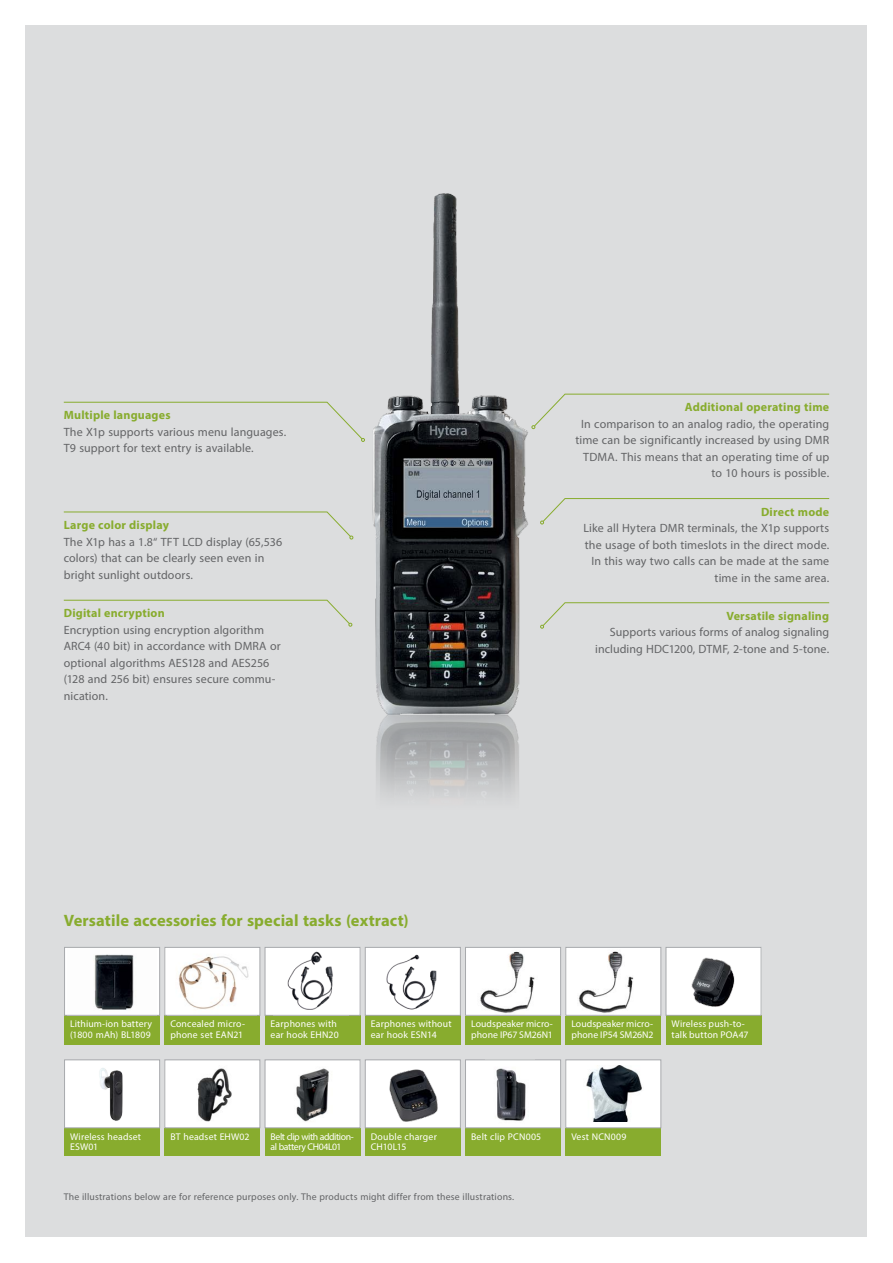
<style>
.page{position:relative;width:893px;height:1263px;background:#fff}
.page>*{position:absolute;margin:0;border:0;box-sizing:border-box;transform-origin:0 0}
.Text_-_Headline_11pt{font:700 16.5px "Myriad Pro";letter-spacing:.005em;color:#88ac2e}
.Text_-_Fließtext_8pt{font:12px/16.5px "Myriad Pro";letter-spacing:.01em;color:#636466}
.Text_-_Subhead_8pt{font:700 12px "Myriad Pro";letter-spacing:.015em;color:#88ac2e}
.Zubehör_-_Fließtext{font:9.75px/10.5px "Myriad Pro";letter-spacing:.015em;color:#fff}
.Tabelle_-_Fließtext{font:9.75px "Myriad Pro";letter-spacing:.02em;color:#636466}
.Zubehör_-_Fließtext-2{font:9.75px/10.5px "Myriad Pro";letter-spacing:-.045em;color:#fff}
</style>
<div class="page">
<div style="left:26px;top:26px;width:841px;height:1211px;background:#dcddde"></div>
<img style="left:350px;top:193px;width:193px;height:603px">
<svg style="left:63px;top:511px;width:290px;height:28px"></svg>
<svg style="left:63px;top:599px;width:289px;height:28px"></svg>
<svg style="left:63px;top:401px;width:302px;height:41px"></svg>
<svg style="left:531px;top:393px;width:299px;height:36px"></svg>
<svg style="left:540px;top:602px;width:290px;height:27px"></svg>
<div style="left:64px;top:1016px;width:96px;height:29px;background:#88ac2e"></div>
<div style="left:65px;top:947px;width:95px;height:68px;background:#fff"></div>
<img style="left:94px;top:954px;width:40px;height:56px">
<div style="left:64px;top:947px;width:96px;height:69px;border:1px solid #a7a9ac"></div>
<div style="left:565px;top:1016px;width:96px;height:29px;background:#88ac2e"></div>
<img style="left:567px;top:949px;width:92px;height:65px">
<div style="left:565px;top:947px;width:96px;height:69px;border:1px solid #a7a9ac"></div>
<div style="left:365px;top:1016px;width:96px;height:29px;background:#88ac2e"></div>
<img style="left:367px;top:949px;width:92px;height:65px">
<div style="left:365px;top:947px;width:96px;height:69px;border:1px solid #a7a9ac"></div>
<div style="left:365px;top:1128px;width:96px;height:28px;background:#88ac2e"></div>
<div style="left:365px;top:1060px;width:95px;height:68px;background:#fff"></div>
<img style="left:389px;top:1069px;width:49px;height:53px">
<div style="left:365px;top:1059px;width:96px;height:69px;border:1px solid #a7a9ac"></div>
<div style="left:164px;top:1016px;width:96px;height:29px;background:#88ac2e"></div>
<div style="left:165px;top:947px;width:95px;height:68px;background:#fff"></div>
<img style="left:178px;top:956px;width:71px;height:53px">
<div style="left:164px;top:947px;width:96px;height:69px;border:1px solid #a7a9ac"></div>
<div style="left:465px;top:1016px;width:96px;height:29px;background:#88ac2e"></div>
<img style="left:467px;top:949px;width:92px;height:65px">
<div style="left:465px;top:947px;width:96px;height:69px;border:1px solid #a7a9ac"></div>
<div style="left:465px;top:1128px;width:96px;height:28px;background:#88ac2e"></div>
<div style="left:465px;top:1060px;width:96px;height:68px;background:#fff"></div>
<img style="left:496px;top:1068px;width:30px;height:53px">
<div style="left:465px;top:1059px;width:96px;height:69px;border:1px solid #a7a9ac"></div>
<div style="left:565px;top:1128px;width:96px;height:28px;background:#88ac2e"></div>
<div style="left:566px;top:1060px;width:95px;height:68px;background:#fff"></div>
<img style="left:586px;top:1066px;width:56px;height:56px">
<div style="left:565px;top:1059px;width:96px;height:69px;border:1px solid #a7a9ac"></div>
<div style="left:265px;top:1016px;width:95px;height:29px;background:#88ac2e"></div>
<div style="left:265px;top:947px;width:95px;height:68px;background:#fff"></div>
<img style="left:287px;top:951px;width:46px;height:59px">
<div style="left:265px;top:947px;width:95px;height:69px;border:1px solid #a7a9ac"></div>
<div style="left:265px;top:1128px;width:95px;height:28px;background:#88ac2e"></div>
<div style="left:265px;top:1060px;width:95px;height:68px;background:#fff"></div>
<img style="left:296px;top:1068px;width:33px;height:54px">
<div style="left:265px;top:1059px;width:95px;height:69px;border:1px solid #a7a9ac"></div>
<div style="left:64px;top:1128px;width:96px;height:28px;background:#88ac2e"></div>
<div style="left:65px;top:1060px;width:95px;height:68px;background:#fff"></div>
<img style="left:99px;top:1068px;width:24px;height:53px">
<div style="left:64px;top:1059px;width:96px;height:69px;border:1px solid #a7a9ac"></div>
<div style="left:164px;top:1128px;width:96px;height:28px;background:#88ac2e"></div>
<div style="left:165px;top:1060px;width:95px;height:68px;background:#fff"></div>
<img style="left:197px;top:1068px;width:35px;height:54px">
<div style="left:164px;top:1059px;width:96px;height:69px;border:1px solid #a7a9ac"></div>
<svg style="left:540px;top:498px;width:290px;height:26px"></svg>
<div style="left:666px;top:1016px;width:95px;height:29px;background:#88ac2e"></div>
<div style="left:666px;top:947px;width:95px;height:68px;background:#fff"></div>
<img style="left:691px;top:957px;width:44px;height:50px">
<div style="left:666px;top:947px;width:95px;height:69px;border:1px solid #a7a9ac"></div>
<p class="Text_-_Subhead_8pt" style="left:64px;top:407px;width:108px">Multiple languages</p>
<p class="Text_-_Fließtext_8pt" style="left:64px;top:423px;width:224px">The X1p supports various menu languages.<br>T9 support for text entry is available.</p>
<p class="Text_-_Subhead_8pt" style="left:64px;top:517px;width:107px">Large color display</p>
<p class="Text_-_Fließtext_8pt" style="left:64px;top:533px;width:220px">The X1p has a 1.8“ TFT LCD display (65,536 colors) that can be clearly seen even in bright sunlight outdoors.</p>
<p class="Text_-_Subhead_8pt" style="left:64px;top:605px;width:102px">Digital encryption</p>
<p class="Text_-_Fließtext_8pt" style="left:64px;top:621px;width:218px">Encryption using encryption algorithm ARC4 (40 bit) in accordance with DMRA or optional algorithms AES128 and AES256 (128 and 256 bit) ensures secure commu&shy;nication.</p>
<p class="Text_-_Headline_11pt" style="left:64px;top:910px;width:346px">Versatile accessories for special tasks (extract)</p>
<p class="Text_-_Subhead_8pt" style="left:685px;top:399px;width:146px">Additional operating time</p>
<p class="Text_-_Fließtext_8pt" style="left:575px;top:415px;width:255px;text-align:right">In comparison to an analog radio, the operating time can be significantly increased by using DMR TDMA. This means that an operating time of up to 10 hours is possible.</p>
<p class="Text_-_Subhead_8pt" style="left:761px;top:504px;width:70px">Direct mode</p>
<p class="Text_-_Fließtext_8pt" style="left:583px;top:520px;width:247px;text-align:right">Like all Hytera DMR terminals, the X1p supports the usage of both timeslots in the direct mode.<br>In this way two calls can be made at the same time in the same area.</p>
<p class="Text_-_Subhead_8pt" style="left:726px;top:608px;width:104px">Versatile signaling</p>
<p class="Text_-_Fließtext_8pt" style="left:595px;top:624px;width:235px;text-align:right">Supports various forms of analog signaling including HDC1200, DTMF, 2-tone and 5-tone.</p>
<p class="Zubehör_-_Fließtext" style="left:70px;top:1018px;width:83px">Lithium-ion battery (1800 mAh) BL1809</p>
<p class="Zubehör_-_Fließtext" style="left:571px;top:1018px;width:84px">Loudspeaker micro&shy;phone IP54 SM26N2</p>
<p class="Zubehör_-_Fließtext" style="left:170px;top:1018px;width:76px">Concealed micro&shy;phone set EAN21</p>
<p class="Zubehör_-_Fließtext" style="left:471px;top:1018px;width:83px">Loudspeaker micro&shy;phone IP67 SM26N1</p>
<p class="Zubehör_-_Fließtext" style="left:271px;top:1018px;width:70px">Earphones with ear hook EHN20</p>
<p class="Zubehör_-_Fließtext" style="left:371px;top:1018px;width:82px">Earphones without ear hook ESN14</p>
<p class="Zubehör_-_Fließtext" style="left:672px;top:1018px;width:78px">Wireless push-to&shy;talk button POA47</p>
<p class="Zubehör_-_Fließtext" style="left:70px;top:1131px;width:72px">Wireless headset<br>ESW01</p>
<p class="Zubehör_-_Fließtext" style="left:170px;top:1131px;width:81px">BT headset EHW02</p>
<p class="Zubehör_-_Fließtext-2" style="left:271px;top:1131px;width:85px">Belt clip with addition&shy;al battery CH04L01</p>
<p class="Zubehör_-_Fließtext" style="left:371px;top:1131px;width:68px">Double charger<br>CH10L15</p>
<p class="Zubehör_-_Fließtext" style="left:471px;top:1131px;width:72px">Belt clip PCN005</p>
<p class="Zubehör_-_Fließtext" style="left:571px;top:1131px;width:57px">Vest NCN009</p>
<p class="Tabelle_-_Fließtext" style="left:64px;top:1191px;width:452px">The illustrations below are for reference purposes only. The products might differ from these illustrations.</p>
</div>
